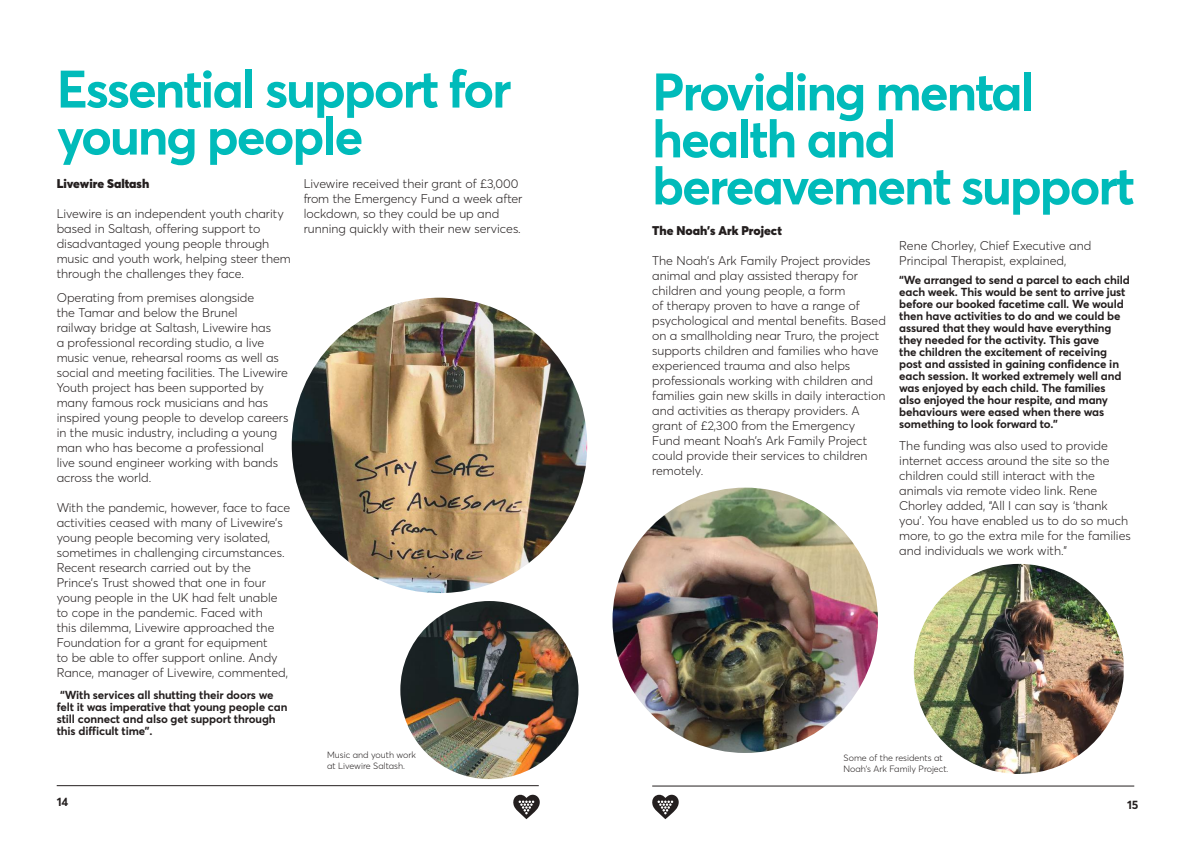
<style>
.page{position:relative;width:1191px;height:842px;background:#fff}
.page>*{position:absolute;margin:0;border:0;box-sizing:border-box;transform-origin:0 0}
.t1{font:700 52px/47px "Averta PE";letter-spacing:-.04em;color:#00bbba}
.t2{font:300 12.5px/15px "Averta PE";color:#241f1f}
.t3{font:900 12.5px "Averta PE";color:#241f1f}
.t4{font:700 12px "Averta PE";color:#241f1f}
.t5{font:700 11.5px/12px "Averta PE";letter-spacing:-.01em;color:#241f1f}
.t6{font:300 9px/11px "Averta PE";color:#241f1f}
</style>
<div class="page">
<hr style="left:57px;top:785px;width:482px;height:1px;background:#241f1f">
<svg style="left:513px;top:795px;width:27px;height:24px"></svg>
<svg style="left:652px;top:795px;width:26px;height:24px"></svg>
<hr style="left:652px;top:786px;width:482px;height:1px;background:#241f1f">
<img style="left:292px;top:298px;width:295px;height:295px;border-radius:148px">
<img style="left:400px;top:601px;width:178px;height:178px;border-radius:89px">
<img style="left:612px;top:488px;width:266px;height:265px;border-radius:133px">
<img style="left:913px;top:564px;width:210px;height:210px;border-radius:103px">
<h1 class="t1" style="left:57px;top:63px;width:456px">Essential support for young people</h1>
<p class="t3" style="left:57px;top:175px;width:94px">Livewire Saltash</p>
<p class="t2" style="left:57px;top:206px;width:235px">Livewire is an independent youth charity based in Saltash, offering support to disadvantaged young people through music and youth work, helping steer them through the challenges they face.</p>
<p class="t2" style="left:57px;top:289px;width:233px">Operating from premises alongside<br>the Tamar and below the Brunel<br>railway bridge at Saltash, Livewire has<br>a professional recording studio, a live music venue, rehearsal rooms as well as social and meeting facilities. The Livewire Youth project has been supported by many famous rock musicians and has inspired young people to develop careers in the music industry, including a young man who has become a professional<br>live sound engineer working with bands across the world.</p>
<p class="t2" style="left:57px;top:499px;width:235px">With the pandemic, however, face to face activities ceased with many of Livewire’s young people becoming very isolated, sometimes in challenging circumstances.<br>Recent research carried out by the Prince’s Trust showed that one in four young people in the UK had felt unable to cope in the pandemic. Faced with<br>this dilemma, Livewire approached the Foundation for a grant for equipment<br>to be able to offer support online. Andy Rance, manager of Livewire, commented,</p>
<p class="t5" style="left:57px;top:688px;width:232px">“With services all shutting their doors we felt it was imperative that young people can still connect and also get support through this difficult time”.</p>
<p class="t2" style="left:304px;top:176px;width:220px">Livewire received their grant of £3,000 from the Emergency Fund a week after lockdown, so they could be up and running quickly with their new services.</p>
<p class="t6" style="left:327px;top:749px;width:90px">Music and youth work at Livewire Saltash.</p>
<h1 class="t1" style="left:652px;top:66px;width:484px">Providing mental health and bereavement support</h1>
<p class="t3" style="left:652px;top:221px;width:131px">The Noah’s Ark Project</p>
<p class="t2" style="left:652px;top:252px;width:235px">The Noah’s Ark Family Project provides animal and play assisted therapy for children and young people, a form<br>of therapy proven to have a range of psychological and mental benefits. Based on a smallholding near Truro, the project supports children and families who have experienced trauma and also helps professionals working with children and families gain new skills in daily interaction and activities as therapy providers. A grant of £2,300 from the Emergency Fund meant Noah’s Ark Family Project could provide their services to children remotely.</p>
<p class="t2" style="left:899px;top:237px;width:193px">Rene Chorley, Chief Executive and<br>Principal Therapist, explained,</p>
<p class="t5" style="left:899px;top:273px;width:232px">“We arranged to send a parcel to each child each week. This would be sent to arrive just before our booked facetime call. We would then have activities to do and we could be assured that they would have everything they needed for the activity. This gave<br>the children the excitement of receiving post and assisted in gaining confidence in each session. It worked extremely well and was enjoyed by each child. The families also enjoyed the hour respite, and many behaviours were eased when there was something to look forward to.”</p>
<p class="t2" style="left:899px;top:438px;width:233px">The funding was also used to provide internet access around the site so the children could still interact with the animals via remote video link. Rene Chorley added, “All I can say is ‘thank you’. You have enabled us to do so much more, to go the extra mile for the families and individuals we work with.”</p>
<p class="t6" style="left:843px;top:752px;width:106px">Some of the residents at<br>Noah’s Ark Family Project.</p>
<p class="t4" style="left:57px;top:793px;width:13px">14</p>
<p class="t4" style="left:1127px;top:796px;width:13px">15</p>
</div>
